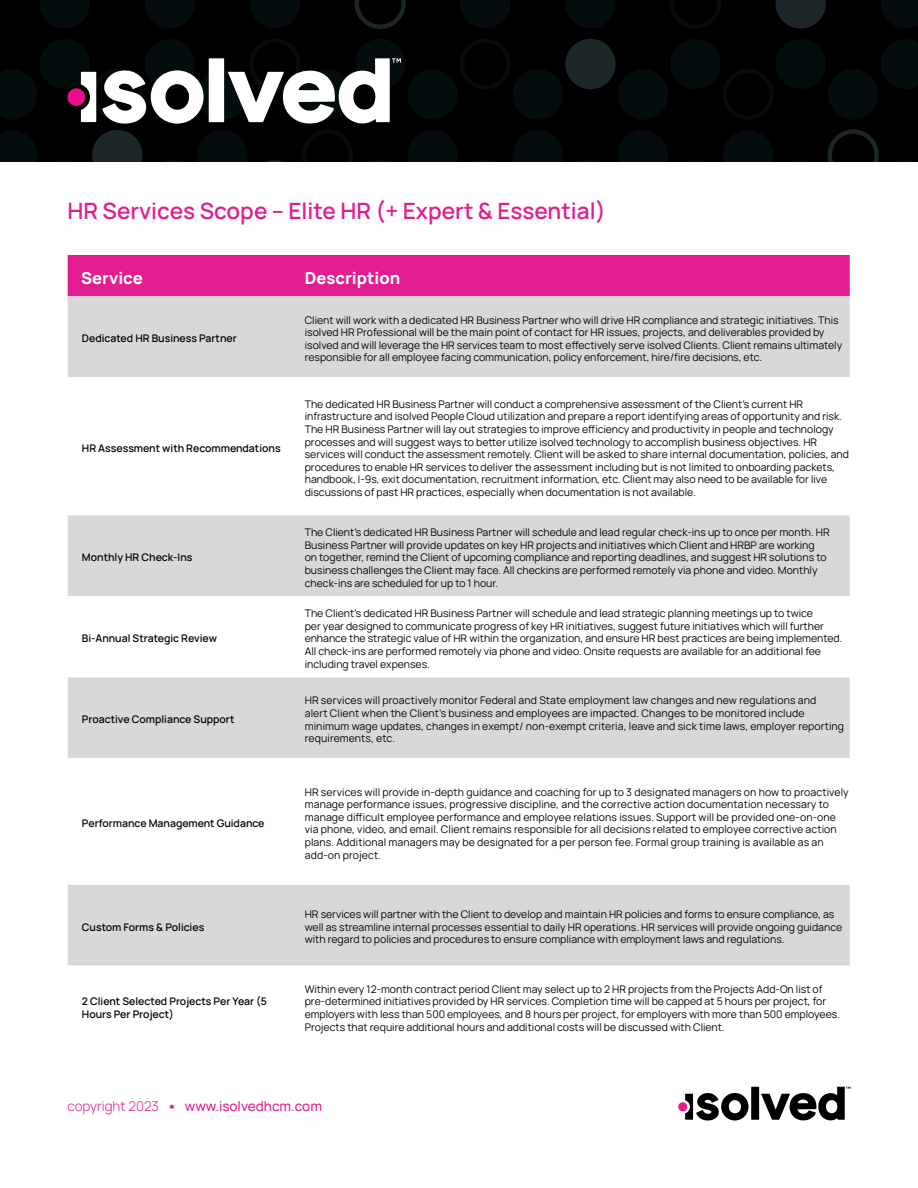
<style>
.page{position:relative;width:918px;height:1188px;background:#fff}
.page>*{position:absolute;margin:0;border:0;box-sizing:border-box;transform-origin:0 0}
.t1{font:600 22.5px "Manrope";color:#e21d90}
.t2{font:800 16.5px "Manrope";color:#fff}
.t3{font:500 13.5px "Manrope";color:#e21d90}
.t4{font:10.5px/12.6px "Manrope";color:#040503}
.t5{font:600 10.5px/12.6px "Manrope";color:#040503}
.s1{font-weight:300}
.s2{font-weight:800}
</style>
<div class="page">
<div style="left:0;top:0;width:918px;height:162px;background:#000001"></div>
<svg style="left:40px;top:0;width:50px;height:28px"></svg>
<svg style="left:145px;top:0;width:50px;height:28px"></svg>
<svg style="left:250px;top:0;width:50px;height:28px"></svg>
<svg style="left:460px;top:0;width:50px;height:28px"></svg>
<svg style="left:566px;top:0;width:49px;height:28px"></svg>
<svg style="left:670px;top:0;width:51px;height:29px"></svg>
<svg style="left:775px;top:0;width:51px;height:29px"></svg>
<svg style="left:881px;top:0;width:37px;height:28px"></svg>
<svg style="left:354px;top:0;width:52px;height:29px"></svg>
<div style="left:678px;top:1102px;width:9px;height:9px;background:#e21d90;border-radius:50%"></div>
<svg style="left:685px;top:1087px;width:165px;height:34px"></svg>
<svg style="left:0;top:39px;width:918px;height:123px"></svg>
<div style="left:68px;top:255px;width:782px;height:41px;background:#e21d90"></div>
<div style="left:68px;top:296px;width:782px;height:81px;background:#d8d8d8"></div>
<svg style="left:68px;top:515px;width:782px;height:451px;fill:#d8d8d8"></svg>
<h1 class="t1" style="left:68px;top:195px;width:540px">HR Services Scope – Elite HR (+ Expert &amp; Essential)</h1>
<h2 class="t2" style="left:81px;top:267px;width:63px">Service</h2>
<h2 class="t2" style="left:305px;top:267px;width:97px">Description</h2>
<p class="t5" style="left:82px;top:332px;width:156px">Dedicated HR Business Partner</p>
<p class="t5" style="left:82px;top:441px;width:200px">HR Assessment with Recommendations</p>
<p class="t5" style="left:82px;top:551px;width:112px">Monthly HR Check-Ins</p>
<p class="t5" style="left:82px;top:632px;width:137px">Bi-Annual Strategic Review</p>
<p class="t5" style="left:82px;top:713px;width:154px">Proactive Compliance Support</p>
<p class="t5" style="left:82px;top:816px;width:184px">Performance Management Guidance</p>
<p class="t5" style="left:82px;top:920px;width:124px">Custom Forms &amp; Policies</p>
<p class="t4" style="left:305px;top:313px;width:539px">Client will work with a dedicated HR Business Partner who will drive HR compliance and strategic initiatives. This isolved HR Professional will be the main point of contact for HR issues, projects, and deliverables provided by isolved and will leverage the HR services team to most effectively serve isolved Clients. Client remains ultimately responsible for all employee facing communication, policy enforcement, hire/fire decisions, etc.</p>
<p class="t4" style="left:305px;top:397px;width:546px">The dedicated HR Business Partner will conduct a comprehensive assessment of the Client’s current HR infrastructure and isolved People Cloud utilization and prepare a report identifying areas of opportunity and risk.<br>The HR Business Partner will lay out strategies to improve efficiency and productivity in people and technology processes and will suggest ways to better utilize isolved technology to accomplish business objectives. HR services will conduct the assessment remotely. Client will be asked to share internal documentation, policies, and procedures to enable HR services to deliver the assessment including but is not limited to onboarding packets, handbook, I-9s, exit documentation, recruitment information, etc. Client may also need to be available for live discussions of past HR practices, especially when documentation is not available.</p>
<p class="t4" style="left:305px;top:526px;width:526px">The Client’s dedicated HR Business Partner will schedule and lead regular check-ins up to once per month. HR Business Partner will provide updates on key HR projects and initiatives which Client and HRBP are working on together, remind the Client of upcoming compliance and reporting deadlines, and suggest HR solutions to business challenges the Client may face. All checkins are performed remotely via phone and video. Monthly check-ins are scheduled for up to 1 hour.</p>
<p class="t4" style="left:305px;top:607px;width:539px">The Client’s dedicated HR Business Partner will schedule and lead strategic planning meetings up to twice<br>per year designed to communicate progress of key HR initiatives, suggest future initiatives which will further enhance the strategic value of HR within the organization, and ensure HR best practices are being implemented.<br>All check-ins are performed remotely via phone and video. Onsite requests are available for an additional fee including travel expenses.</p>
<p class="t4" style="left:305px;top:694px;width:541px">HR services will proactively monitor Federal and State employment law changes and new regulations and<br>alert Client when the Client’s business and employees are impacted. Changes to be monitored include minimum wage updates, changes in exempt/ non-exempt criteria, leave and sick time laws, employer reporting requirements, etc.</p>
<p class="t4" style="left:305px;top:785px;width:546px">HR services will provide in-depth guidance and coaching for up to 3 designated managers on how to proactively manage performance issues, progressive discipline, and the corrective action documentation necessary to manage difficult employee performance and employee relations issues. Support will be provided one-on-one via phone, video, and email. Client remains responsible for all decisions related to employee corrective action plans. Additional managers may be designated for a per person fee. Formal group training is available as an add-on project.</p>
<p class="t4" style="left:305px;top:908px;width:539px">HR services will partner with the Client to develop and maintain HR policies and forms to ensure compliance, as well as streamline internal processes essential to daily HR operations. HR services will provide ongoing guidance with regard to policies and procedures to ensure compliance with employment laws and regulations.</p>
<p class="t5" style="left:82px;top:995px;width:187px">2 Client Selected Projects Per Year (5<br>Hours Per Project)</p>
<p class="t4" style="left:305px;top:982px;width:537px">Within every 12-month contract period Client may select up to 2 HR projects from the Projects Add-On list of pre-determined initiatives provided by HR services. Completion time will be capped at 5 hours per project, for employers with less than 500 employees, and 8 hours per project, for employers with more than 500 employees.<br>Projects that require additional hours and additional costs will be discussed with Client.</p>
<p class="t3" style="left:68px;top:1096px;width:256px"><span class="s1">copyright 2023</span> <span class="s2">•</span> www.isolvedhcm.com</p>
</div>
